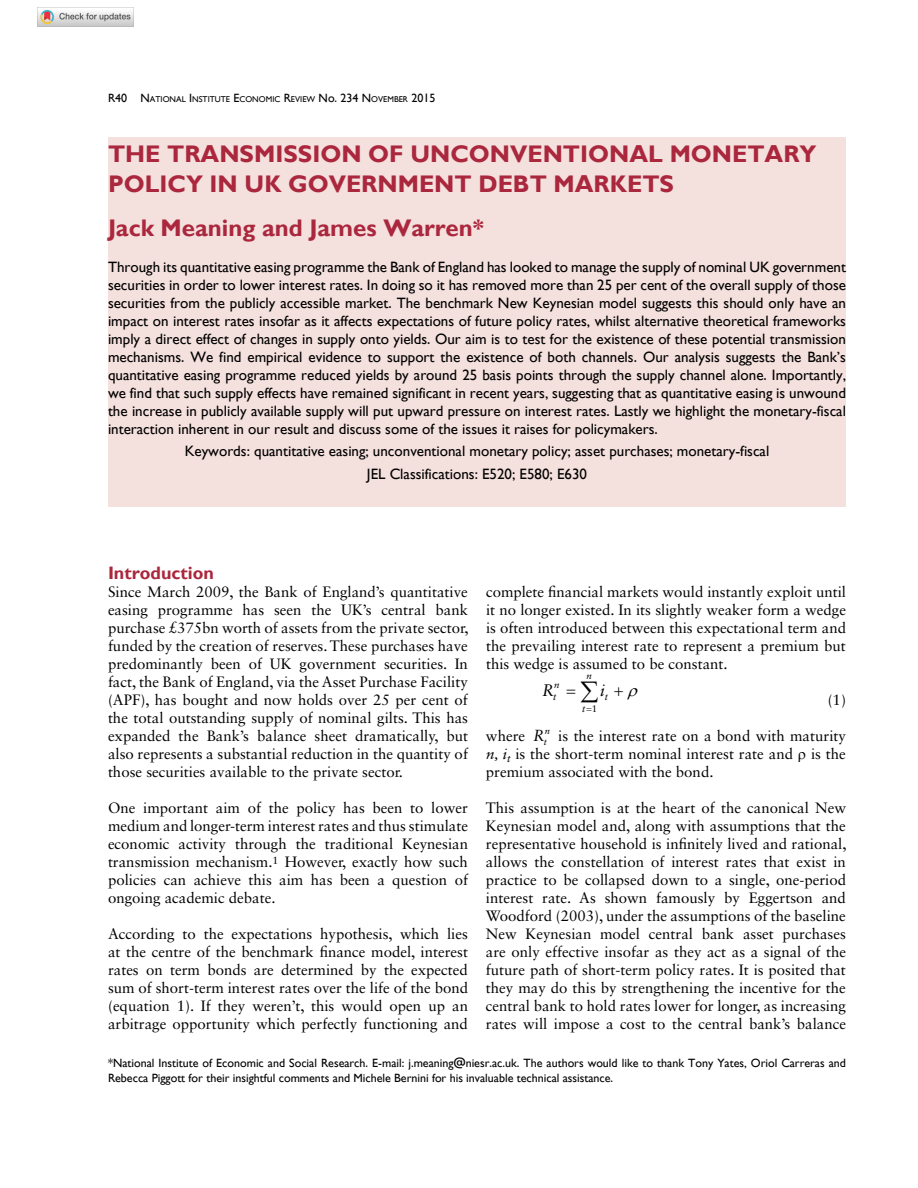
<style>
.page{position:relative;width:918px;height:1188px;background:#fff}
.page>*{position:absolute;margin:0;border:0;box-sizing:border-box;transform-origin:0 0}
.t1{font:700 24px/30px "Gill Sans";color:#aa273d}
.t2{font:700 18px "Gill Sans";color:#aa273d}
.t3{font:italic 16.65px "Sabon LT Std";color:#000}
.t4{font:15px/18px "Sabon LT Std";color:#000;text-align:justify}
.t5{font:15px/18px "Gill Sans";color:#000;text-align:justify}
.t6{font:12px/15px "Gill Sans";color:#000}
.t7{font:italic 9.6px/11.9px "Sabon LT Std";color:#000}
.t8{font:9.6px "Sabon LT Std";color:#000}
.t9{font:italic 9.3px "Sabon LT Std";color:#000}
.t10{font:8.4px "Gill Sans";color:#000}
.s1{font-size:12px}
.s2{font-style:italic}
.s3{font-style:italic;font-size:16.05px}
</style>
<div class="page">
<div style="left:108px;top:137px;width:738px;height:369px;background:#f4e0dd"></div>
<img style="left:38px;top:8px;width:96px;height:19px">
<p class="t10" style="left:108px;top:94px;width:329px"><span class="s1">R40</span> <span class="s1">N</span>ATIONAL <span class="s1">I</span> NSTITUTE <span class="s1">E</span>CONOMIC <span class="s1">R</span>EVIEW <span class="s1">No. 234</span> <span class="s1">N</span>OVEMBER <span class="s1">2015</span></p>
<h1 class="t1" style="left:108px;top:139px;width:710px">THE TRANSMISSION OF UNCONVENTIONAL MONETARY<br>POLICY IN UK GOVERNMENT DEBT MARKETS</h1>
<h1 class="t1" style="left:108px;top:213px;width:378px">Jack Meaning and James Warren*</h1>
<p class="t5" style="left:108px;top:258px;width:740px">Through its quantitative easing programme the Bank of England has looked to manage the supply of nominal UK government securities in order to lower interest rates. In doing so it has removed more than 25 per cent of the overall supply of those securities from the publicly accessible market. The benchmark New Keynesian model suggests this should only have an impact on interest rates insofar as it affects expectations of future policy rates, whilst alternative theoretical frameworks imply a direct effect of changes in supply onto yields. Our aim is to test for the existence of these potential transmission mechanisms. We find empirical evidence to support the existence of both channels. Our analysis suggests the Bank’s quantitative easing programme reduced yields by around 25 basis points through the supply channel alone. Importantly, we find that such supply effects have remained significant in recent years, suggesting that as quantitative easing is unwound the increase in publicly available supply will put upward pressure on interest rates. Lastly we highlight the monetary-fiscal interaction inherent in our result and discuss some of the issues it raises for policymakers.</p>
<p class="t5" style="left:185px;top:440px;width:586px;line-height:22.2px;text-align:center">Keywords: quantitative easing; unconventional monetary policy; asset purchases; monetary-fiscal<br>JEL Classifications: E520; E580; E630</p>
<p class="t2" style="left:108px;top:563px;width:107px">Introduction</p>
<p class="t4" style="left:108px;top:583px;width:362px">Since March 2009, the Bank of England’s quantitative easing programme has seen the UK’s central bank purchase £375bn worth of assets from the private sector, funded by the creation of reserves. These purchases have predominantly been of UK government securities. In fact, the Bank of England, via the Asset Purchase Facility (APF), has bought and now holds over 25 per cent of the total outstanding supply of nominal gilts. This has expanded the Bank’s balance sheet dramatically, but also represents a substantial reduction in the quantity of those securities available to the private sector.</p>
<p class="t4" style="left:108px;top:799px;width:362px">One important aim of the policy has been to lower medium and longer-term interest rates and thus stimulate economic activity through the traditional Keynesian transmission mechanism.<sup>1</sup> However, exactly how such policies can achieve this aim has been a question of ongoing academic debate.</p>
<p class="t4" style="left:108px;top:925px;width:362px">According to the expectations hypothesis, which lies at the centre of the benchmark finance model, interest rates on term bonds are determined by the expected sum of short-term interest rates over the life of the bond (equation 1). If they weren’t, this would open up an arbitrage opportunity which perfectly functioning and</p>
<p class="t4" style="left:486px;top:583px;width:362px">complete financial markets would instantly exploit until it no longer existed. In its slightly weaker form a wedge is often introduced between this expectational term and the prevailing interest rate to represent a premium but this wedge is assumed to be constant.</p>
<p class="t8" style="left:592px;top:703px;width:7px">1</p>
<p class="t7" style="left:587px;top:670px;width:7px">n</p>
<p class="t7" style="left:553px;top:679px;width:8px">n t</p>
<p class="t7" style="left:605px;top:691px;width:5px">t</p>
<p class="t7" style="left:582px;top:703px;width:5px">t</p>
<p class="t3" style="left:542px;top:681px;width:14px">R</p>
<p class="t3" style="left:600px;top:681px;width:6px">i</p>
<p class="t4" style="left:828px;top:691px;width:20px">(1)</p>
<p class="t4" style="left:486px;top:727px;width:362px;text-indent:72px">is the interest rate on a bond with maturity <span class="s2">n, i</span><sub>t</sub> is the short-term nominal interest rate and is the premium associated with the bond.</p>
<p class="t4" style="left:486px;top:799px;width:362px">This assumption is at the heart of the canonical New Keynesian model and, along with assumptions that the representative household is infinitely lived and rational, allows the constellation of interest rates that exist in practice to be collapsed down to a single, one-period interest rate. As shown famously by Eggertson and Woodford (2003), under the assumptions of the baseline New Keynesian model central bank asset purchases are only effective insofar as they act as a signal of the future path of short-term policy rates. It is posited that they may do this by strengthening the incentive for the central bank to hold rates lower for longer, as increasing rates will impose a cost to the central bank’s balance</p>
<p class="t4" style="left:486px;top:727px;width:62px">where <span class="s3">R</span><sub>t</sub></p>
<p class="t9" style="left:545px;top:725px;width:7px">n</p>
<p class="t6" style="left:108px;top:1056px;width:740px">*National Institute of Economic and Social Research. E-mail: j.meaning@niesr.ac.uk. The authors would like to thank Tony Yates, Oriol Carreras and<br>Rebecca Piggott for their insightful comments and Michele Bernini for his invaluable technical assistance.</p>
</div>
